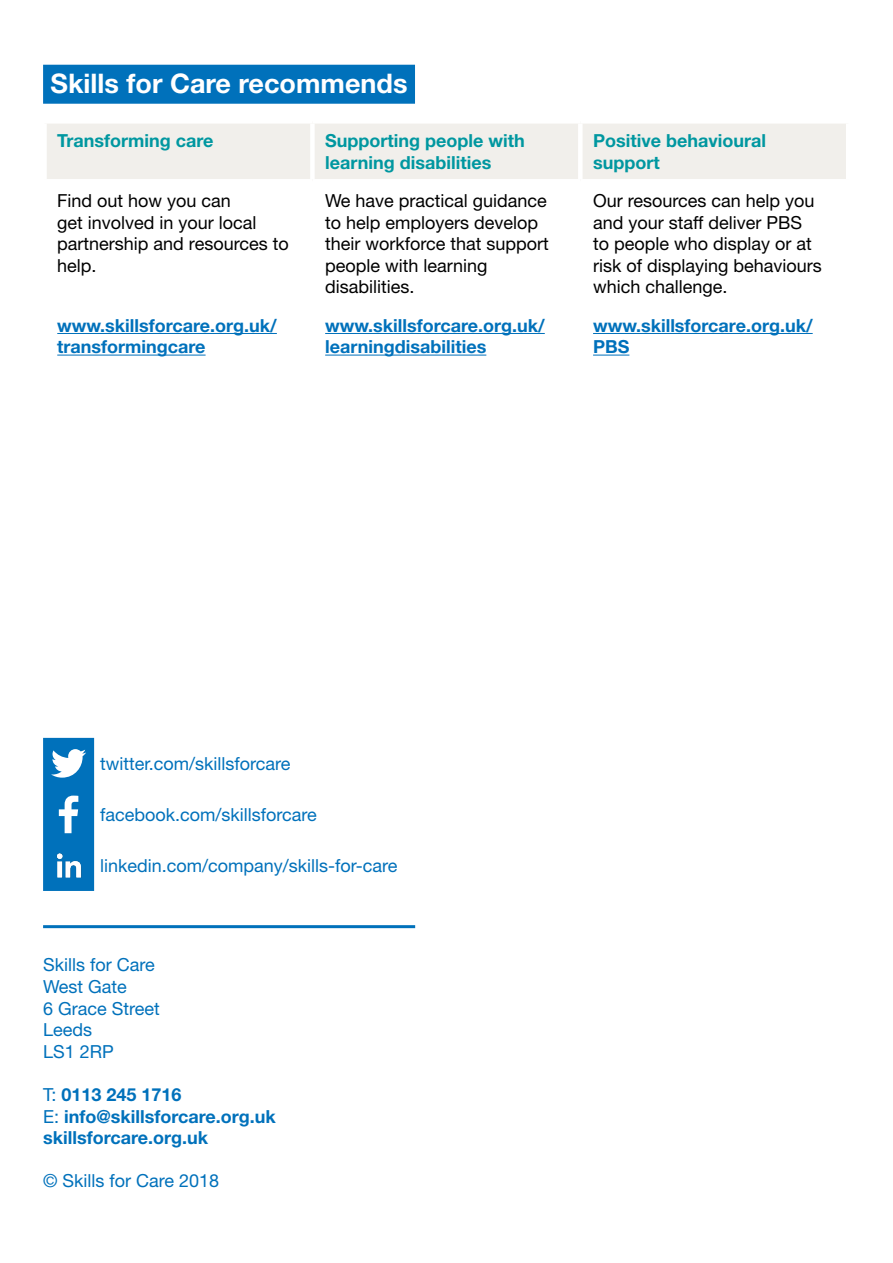
<style>
.page{position:relative;width:893px;height:1263px;background:#fff}
.page>*{position:absolute;margin:0;border:0;box-sizing:border-box;transform-origin:0 0}
.t1{font:700 27px "Helvetica Neue LT Std";color:#fff}
.t2{font:18px/21.6px "Helvetica Neue LT Std";color:#000}
.t3{font:700 18px/21.6px "Helvetica Neue LT Std";color:#0071bb}
.t4{font:18px/21.6px "Helvetica Neue LT Std";color:#0071bb}
.t5{font:700 18px/21.6px "Helvetica Neue LT Std";color:#0097a0}
.s1{font-weight:400}
</style>
<div class="page">
<div style="left:43px;top:65px;width:372px;height:39px;background:#0071bb"></div>
<div style="left:47px;top:124px;width:799px;height:55px;background:#f1efeb"></div>
<div style="left:310px;top:124px;width:5px;height:55px;background:#fff"></div>
<div style="left:578px;top:124px;width:5px;height:55px;background:#fff"></div>
<hr style="left:57px;top:333px;width:220px;height:1px;background:#0071bb">
<hr style="left:57px;top:355px;width:149px;height:1px;background:#0071bb">
<hr style="left:325px;top:333px;width:220px;height:1px;background:#0071bb">
<hr style="left:325px;top:355px;width:161px;height:1px;background:#0071bb">
<hr style="left:593px;top:333px;width:220px;height:1px;background:#0071bb">
<hr style="left:593px;top:355px;width:36px;height:1px;background:#0071bb">
<svg style="left:43px;top:738px;width:51px;height:153px;background:#2384c4"></svg>
<img style="left:55px;top:852px;width:28px;height:27px">
<hr style="left:43px;top:925px;width:372px;height:3px;background:#0071bb">
<h1 class="t1" style="left:51px;top:67px;width:358px">Skills for Care recommends</h1>
<p class="t5" style="left:57px;top:129px;width:158px">Transforming care</p>
<p class="t5" style="left:325px;top:129px;width:201px">Supporting people with learning disabilities</p>
<p class="t5" style="left:593px;top:129px;width:174px">Positive behavioural support</p>
<p class="t2" style="left:57px;top:189px;width:233px">Find out how you can<br>get involved in your local partnership and resources to help.</p>
<p class="t2" style="left:325px;top:189px;width:225px">We have practical guidance to help employers develop their workforce that support people with learning disabilities.</p>
<p class="t2" style="left:593px;top:189px;width:230px">Our resources can help you and your staff deliver PBS to people who display or at risk of displaying behaviours which challenge.</p>
<p class="t3" style="left:57px;top:314px;width:221px">www.skillsforcare.org.uk/ transformingcare</p>
<p class="t3" style="left:325px;top:314px;width:221px">www.skillsforcare.org.uk/ learningdisabilities</p>
<p class="t3" style="left:593px;top:314px;width:221px">www.skillsforcare.org.uk/<br>PBS</p>
<p class="t4" style="left:100px;top:752px;width:192px">twitter.com/skillsforcare</p>
<p class="t4" style="left:100px;top:803px;width:218px">facebook.com/skillsforcare</p>
<p class="t4" style="left:100px;top:854px;width:299px">linkedin.com/company/skills-for-care</p>
<p class="t4" style="left:43px;top:954px;width:118px">Skills for Care<br>West Gate<br>6 Grace Street<br>Leeds<br>LS1 2RP</p>
<p class="t3" style="left:43px;top:1083px;width:234px"><span class="s1">T:</span> 0113 245 1716<br><span class="s1">E:</span> info@skillsforcare.org.uk skillsforcare.org.uk</p>
<p class="t4" style="left:43px;top:1170px;width:178px">© Skills for Care 2018</p>
</div>
